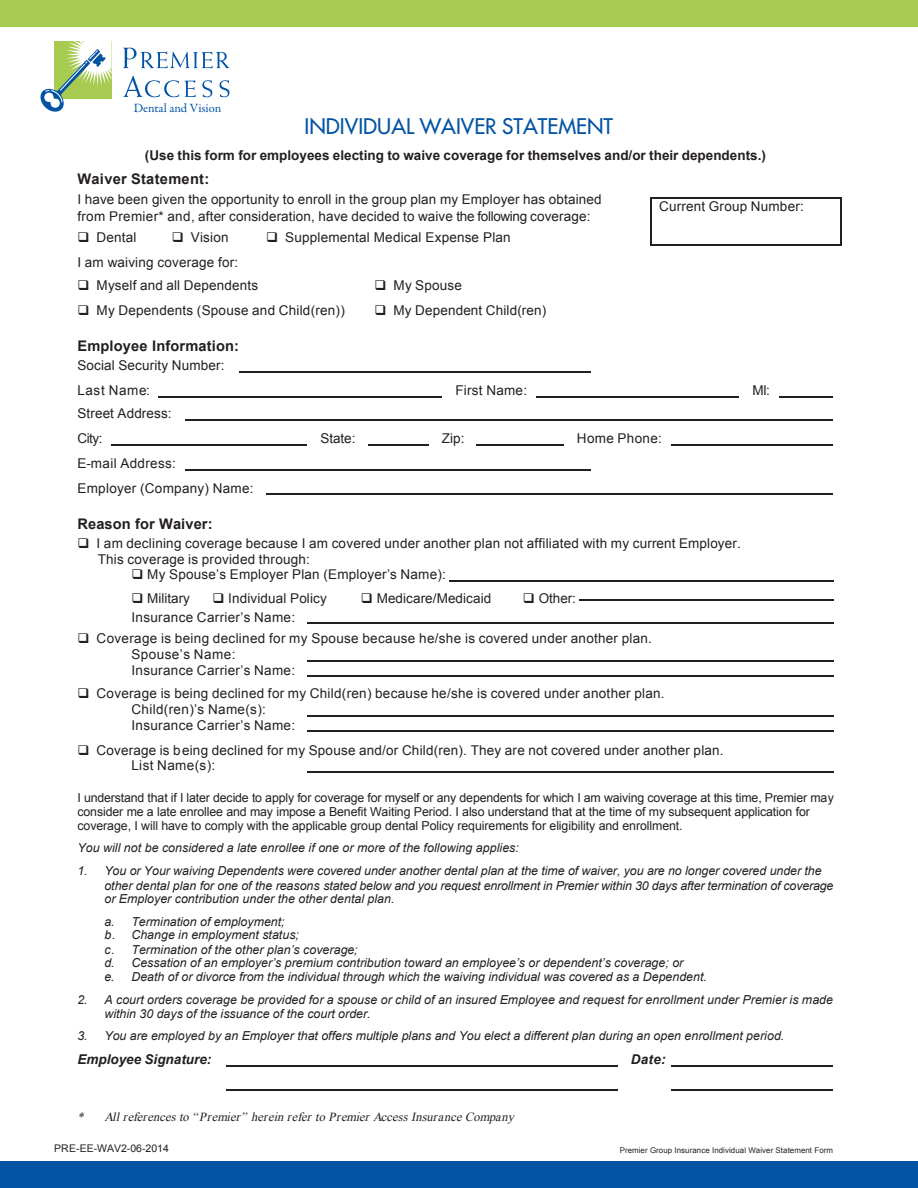
<style>
.page{position:relative;width:918px;height:1188px;background:#fff}
.page>*{position:absolute;margin:0;border:0;box-sizing:border-box;transform-origin:0 0}
.t1{font:21px "Futura";color:#0353a5}
.t2{font:700 14.7px "Arial";letter-spacing:.01em;color:#231f20}
.t3{font:13.5px/15.8px "Arial";letter-spacing:.015em;color:#231f20}
.t4{font:700 13.5px "Arial";color:#231f20}
.t5{font:italic 700 13.5px "Arial";color:#231f20}
.t6{font:12.75px "Garamond Premr Pro";color:#0353a5}
.t7{font:italic 12.3px/13.8px "Arial";color:#231f20}
.t8{font:12.3px/14.1px "Arial";letter-spacing:-.01em;color:#231f20}
.t9{font:italic 12.3px "Times New Roman";color:#231f20}
.t10{font:10.5px "Arial";color:#231f20}
.t11{font:7.8px "Arial";letter-spacing:.01em;color:#231f20}
</style>
<div class="page">
<hr style="left:651px;top:197px;width:189px;height:1px;background:#231f20">
<hr style="left:650px;top:198px;width:1px;height:46px;background:#231f20">
<hr style="left:840px;top:198px;width:1px;height:46px;background:#231f20">
<hr style="left:651px;top:244px;width:189px;height:2px;background:#231f20">
<hr style="left:239px;top:371px;width:351px;height:1px;background:#231f20">
<hr style="left:158px;top:396px;width:284px;height:1px;background:#231f20">
<hr style="left:536px;top:396px;width:203px;height:1px;background:#231f20">
<hr style="left:779px;top:396px;width:54px;height:1px;background:#231f20">
<hr style="left:185px;top:420px;width:648px;height:1px;background:#231f20">
<hr style="left:111px;top:444px;width:196px;height:1px;background:#231f20">
<hr style="left:368px;top:444px;width:60px;height:1px;background:#231f20">
<hr style="left:476px;top:444px;width:87px;height:1px;background:#231f20">
<hr style="left:671px;top:444px;width:162px;height:1px;background:#231f20">
<hr style="left:185px;top:469px;width:405px;height:1px;background:#231f20">
<hr style="left:266px;top:494px;width:567px;height:1px;background:#231f20">
<hr style="left:449px;top:580px;width:384px;height:2px;background:#231f20">
<hr style="left:579px;top:599px;width:254px;height:2px;background:#231f20">
<hr style="left:307px;top:623px;width:526px;height:1px;background:#231f20">
<hr style="left:307px;top:660px;width:526px;height:1px;background:#231f20">
<hr style="left:307px;top:676px;width:526px;height:1px;background:#231f20">
<hr style="left:307px;top:715px;width:526px;height:1px;background:#231f20">
<hr style="left:307px;top:731px;width:526px;height:1px;background:#231f20">
<hr style="left:307px;top:771px;width:526px;height:1px;background:#231f20">
<hr style="left:226px;top:1065px;width:391px;height:1px;background:#231f20">
<hr style="left:671px;top:1065px;width:162px;height:1px;background:#231f20">
<hr style="left:226px;top:1090px;width:391px;height:1px;background:#231f20">
<hr style="left:671px;top:1090px;width:162px;height:1px;background:#231f20">
<svg style="left:123px;top:48px;width:106px;height:20px"></svg>
<svg style="left:123px;top:76px;width:56px;height:21px"></svg>
<svg style="left:185px;top:80px;width:11px;height:17px"></svg>
<svg style="left:202px;top:80px;width:10px;height:17px"></svg>
<svg style="left:220px;top:80px;width:10px;height:17px"></svg>
<svg style="left:40px;top:41px;width:72px;height:71px"></svg>
<div style="left:0;top:1161px;width:918px;height:27px;background:#0353a5"></div>
<div style="left:0;top:0;width:918px;height:27px;background:#a7ca50"></div>
<p class="t6" style="left:134px;top:100px;width:89px">Dental and Vision</p>
<h1 class="t1" style="left:305px;top:113px;width:310px">INDIVIDUAL WAIVER STATEMENT</h1>
<p class="t4" style="left:145px;top:146px;width:622px">(Use this form for employees electing to waive coverage for themselves and/or their dependents.)</p>
<p class="t3" style="left:659px;top:198px;width:146px">Current Group Number:</p>
<p class="t2" style="left:77px;top:169px;width:133px">Waiver Statement:</p>
<p class="t3" style="left:77px;top:192px;width:526px">I have been given the opportunity to enroll in the group plan my Employer has obtained</p>
<p class="t3" style="left:77px;top:209px;width:515px">from Premier* and, after consideration, have decided to waive the following coverage:</p>
<p class="t3" style="left:77px;top:230px;width:61px">❑ Dental</p>
<p class="t3" style="left:172px;top:230px;width:58px">❑ Vision</p>
<p class="t3" style="left:266px;top:230px;width:246px">❑ Supplemental Medical Expense Plan</p>
<p class="t3" style="left:77px;top:254px;width:162px">I am waiving coverage for:</p>
<p class="t3" style="left:77px;top:278px;width:182px">❑ Myself and all Dependents</p>
<p class="t3" style="left:374px;top:278px;width:89px">❑ My Spouse</p>
<p class="t3" style="left:77px;top:303px;width:269px">❑ My Dependents (Spouse and Child(ren))</p>
<p class="t3" style="left:374px;top:303px;width:173px">❑ My Dependent Child(ren)</p>
<p class="t2" style="left:77px;top:336px;width:163px">Employee Information:</p>
<p class="t3" style="left:77px;top:353px;width:149px;line-height:24.8px">Social Security Number:<br>Last Name:</p>
<p class="t3" style="left:455px;top:382px;width:73px">First Name:</p>
<p class="t3" style="left:752px;top:382px;width:19px">MI:</p>
<p class="t3" style="left:77px;top:402px;width:96px;line-height:24.8px">Street Address:<br>City:</p>
<p class="t3" style="left:320px;top:431px;width:36px">State:</p>
<p class="t3" style="left:442px;top:431px;width:24px">Zip:</p>
<p class="t3" style="left:577px;top:431px;width:87px">Home Phone:</p>
<p class="t3" style="left:77px;top:451px;width:178px;line-height:24.8px">E-mail Address:<br>Employer (Company) Name:</p>
<p class="t2" style="left:77px;top:514px;width:137px">Reason for Waiver:</p>
<p class="t3" style="left:98px;top:535px;width:645px;text-indent:-20px">❑ I am declining coverage because I am covered under another plan not affiliated with my current Employer.<br>This coverage is provided through:</p>
<p class="t3" style="left:131px;top:567px;width:316px">❑ My Spouse’s Employer Plan (Employer’s Name):</p>
<p class="t3" style="left:131px;top:590px;width:60px">❑ Military</p>
<p class="t3" style="left:212px;top:590px;width:116px">❑ Individual Policy</p>
<p class="t3" style="left:361px;top:590px;width:132px">❑ Medicare/Medicaid</p>
<p class="t3" style="left:523px;top:590px;width:55px">❑ Other:</p>
<p class="t3" style="left:131px;top:609px;width:165px">Insurance Carrier’s Name:</p>
<p class="t3" style="left:131px;top:631px;width:522px;text-indent:-54px">❑ Coverage is being declined for my Spouse because he/she is covered under another plan.<br>Spouse’s Name:<br>Insurance Carrier’s Name:</p>
<p class="t3" style="left:131px;top:686px;width:535px;text-indent:-54px">❑ Coverage is being declined for my Child(ren) because he/she is covered under another plan.<br>Child(ren)’s Name(s):<br>Insurance Carrier’s Name:</p>
<p class="t3" style="left:131px;top:742px;width:594px;text-indent:-54px">❑ Coverage is being declined for my Spouse and/or Child(ren). They are not covered under another plan.<br>List Name(s):</p>
<p class="t8" style="left:77px;top:791px;width:758px">I understand that if I later decide to apply for coverage for myself or any dependents for which I am waiving coverage at this time, Premier may consider me a late enrollee and may impose a Benefit Waiting Period. I also understand that at the time of my subsequent application for coverage, I will have to comply with the applicable group dental Policy requirements for eligibility and enrollment.</p>
<p class="t7" style="left:77px;top:841px;width:443px">You will not be considered a late enrollee if one or more of the following applies:</p>
<p class="t7" style="left:104px;top:864px;width:730px;text-indent:-27px">1. You or Your waiving Dependents were covered under another dental plan at the time of waiver, you are no longer covered under the other dental plan for one of the reasons stated below and you request enrollment in Premier within 30 days after termination of coverage or Employer contribution under the other dental plan.</p>
<p class="t7" style="left:104px;top:914px;width:604px">a. Termination of employment;<br>b. Change in employment status;<br>c. Termination of the other plan’s coverage;<br>d. Cessation of an employer’s premium contribution toward an employee’s or dependent’s coverage; or<br>e. Death of or divorce from the individual through which the waiving individual was covered as a Dependent.</p>
<p class="t7" style="left:104px;top:993px;width:730px;text-indent:-27px">2. A court orders coverage be provided for a spouse or child of an insured Employee and request for enrollment under Premier is made within 30 days of the issuance of the court order.</p>
<p class="t7" style="left:77px;top:1029px;width:708px">3. You are employed by an Employer that offers multiple plans and You elect a different plan during an open enrollment period.</p>
<p class="t5" style="left:77px;top:1050px;width:135px">Employee Signature:</p>
<p class="t5" style="left:631px;top:1050px;width:36px">Date:</p>
<p class="t9" style="left:78px;top:1108px;width:442px">* All references to “Premier” herein refer to Premier Access Insurance Company</p>
<p class="t10" style="left:54px;top:1141px;width:116px">PRE-EE-WAV2-06-2014</p>
<p class="t11" style="left:620px;top:1145px;width:215px">Premier Group Insurance Individual Waiver Statement Form</p>
</div>
